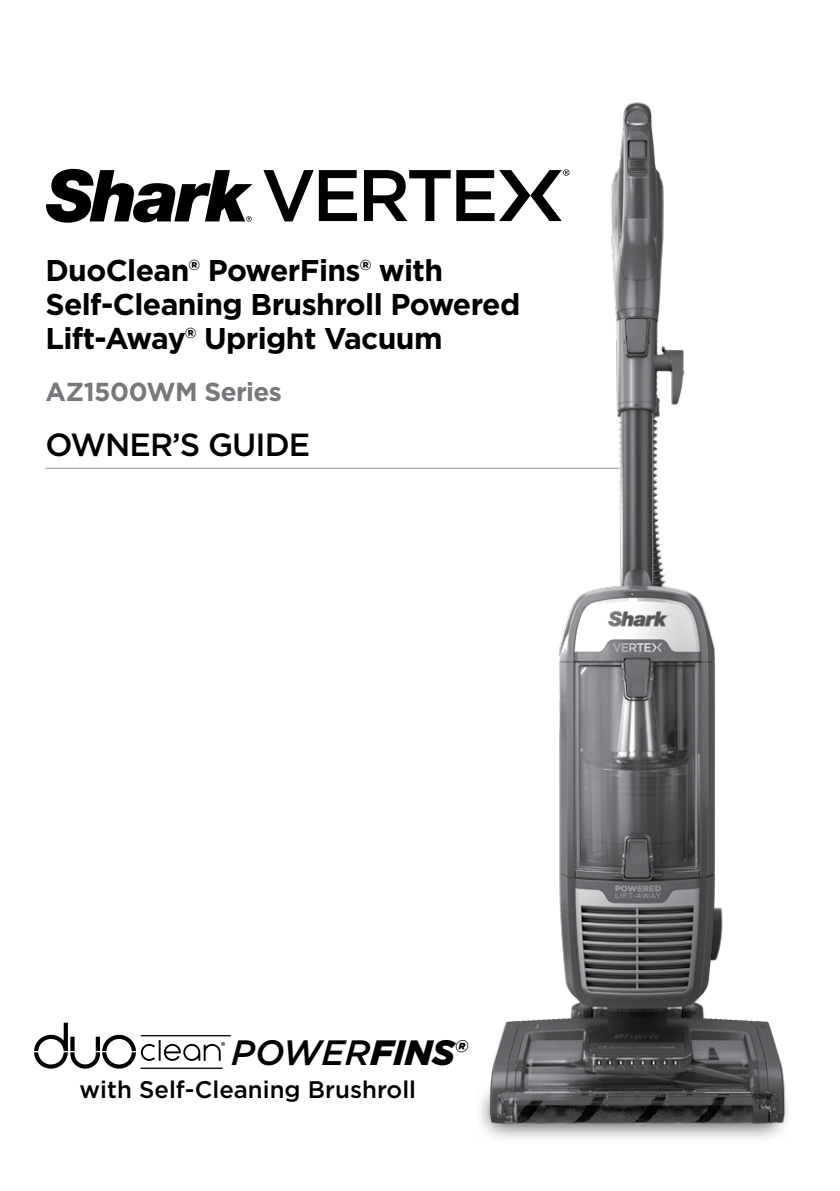
<style>
.page{position:relative;width:840px;height:1191px;background:#fff}
.page>*{position:absolute;margin:0;border:0;box-sizing:border-box;transform-origin:0 0}
.t1{font:italic 500 35.2px "Gotham";color:#000}
.t2{font:500 32px "Gotham";letter-spacing:-.03em;color:#000}
.t3{font:700 30px/34px "Gotham";letter-spacing:-.02em;color:#000}
.t4{font:700 26px "Gotham";letter-spacing:-.02em;color:#77787b}
.t5{font:500 24px "Gotham";color:#000}
.s1{font-weight:900}
</style>
<div class="page">
<hr style="left:45px;top:468px;width:606px;height:1px;background:#939598">
<hr style="left:141px;top:1035px;width:89px;height:1px;background:#000">
<hr style="left:141px;top:1067px;width:81px;height:2px;background:#000">
<svg style="left:34px;top:1022px;width:191px;height:46px"></svg>
<svg style="left:46px;top:169px;width:206px;height:54px"></svg>
<svg style="left:263px;top:170px;width:203px;height:51px"></svg>
<img style="left:466px;top:102px;width:322px;height:1037px">
<p class="t3" style="left:45px;top:253px;width:476px">DuoClean® PowerFins® with<br>Self-Cleaning Brushroll Powered<br>Lift-Away® Upright Vacuum</p>
<p class="t4" style="left:45px;top:374px;width:238px">AZ1500WM Series</p>
<p class="t2" style="left:45px;top:424px;width:266px">OWNER’S GUIDE</p>
<p class="t1" style="left:231px;top:1029px;width:236px">POWER<span class="s1">FINS®</span></p>
<p class="t5" style="left:80px;top:1074px;width:338px">with Self-Cleaning Brushroll</p>
</div>
